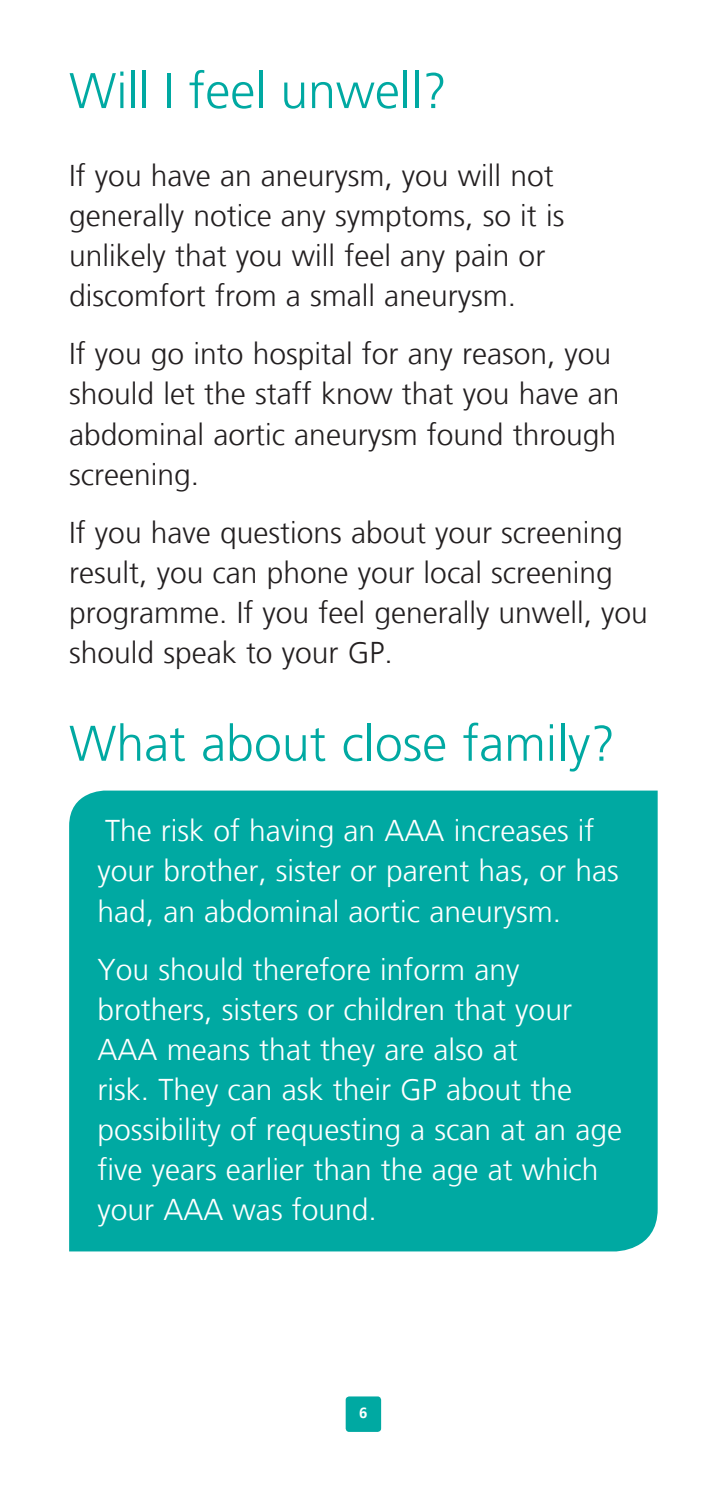
<style>
.page{position:relative;width:702px;height:1489px;background:#fff}
.page>*{position:absolute;margin:0;border:0;box-sizing:border-box;transform-origin:0 0}
._01-Main_text{font:300 50px "Frutiger LT";color:#00a9a2}
._04-A_head{font:300 50px "Frutiger LT";color:#00a9a2}
._01-Main_text-2{font:300 30px/40px "Frutiger LT";color:#231f20}
._01-Main_text-3{font:300 30px/40px "Frutiger LT";color:#fff}
._08-Folio_verso{font:700 15px "Frutiger";color:#fff}
</style>
<div class="page">
<div style="left:345px;top:1396px;width:36px;height:35px;background:#00a9a2;border-radius:4px"></div>
<div style="left:69px;top:790px;width:588px;height:461px;background:#00a9a2"></div>
<p class="_04-A_head" style="left:69px;top:62px;width:379px">Will I feel unwell?</p>
<p class="_01-Main_text-2" style="left:69px;top:156px;width:497px">If you have an aneurysm, you will not generally notice any symptoms, so it is unlikely that you will feel any pain or discomfort from a small aneurysm.</p>
<p class="_01-Main_text-2" style="left:69px;top:334px;width:552px">If you go into hospital for any reason, you should let the staff know that you have an abdominal aortic aneurysm found through screening.</p>
<p class="_01-Main_text-2" style="left:69px;top:513px;width:580px">If you have questions about your screening result, you can phone your local screening programme. If you feel generally unwell, you should speak to your GP.</p>
<p class="_01-Main_text" style="left:69px;top:715px;width:547px">What about close family?</p>
<p class="_01-Main_text-3" style="left:97px;top:811px;width:522px">The risk of having an AAA increases if your brother, sister or parent has, or has had, an abdominal aortic aneurysm.</p>
<p class="_01-Main_text-3" style="left:97px;top:950px;width:526px">You should therefore inform any brothers, sisters or children that your AAA means that they are also at<br>risk. They can ask their GP about the possibility of requesting a scan at an age five years earlier than the age at which your AAA was found.</p>
<p class="_08-Folio_verso" style="left:359px;top:1403px;width:10px">6</p>
</div>
